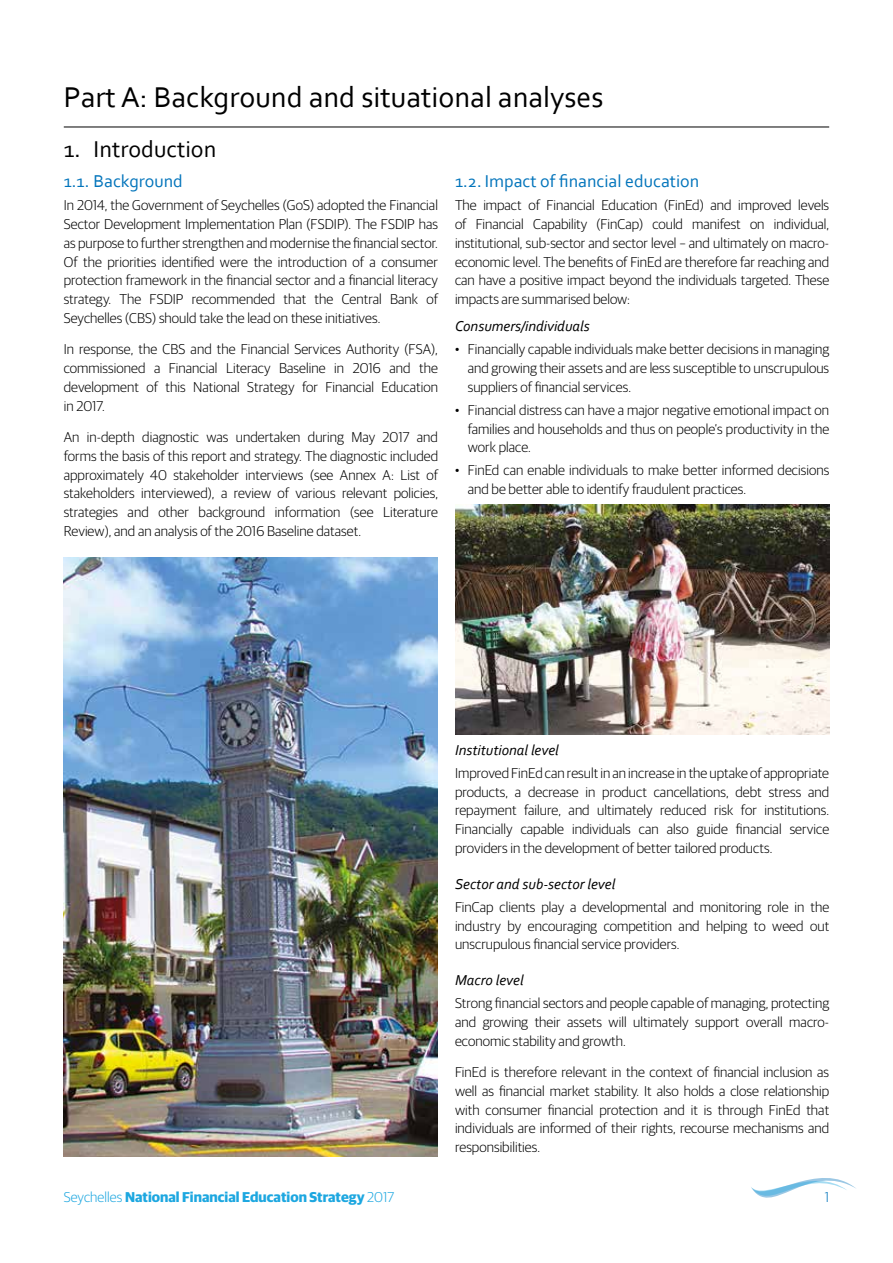
<style>
.page{position:relative;width:893px;height:1263px;background:#fff}
.page>*{position:absolute;margin:0;border:0;box-sizing:border-box;transform-origin:0 0}
.t1{font:30px "Corbel";color:#000}
.t2{font:24px "Corbel";color:#000}
.t3{font:18px "Corbel";color:#0274bb}
.t4{font:italic 15px "Corbel";color:#000}
.t5{font:300 14.25px/18.8px "Guardian Sans";letter-spacing:.005em;color:#000;text-align:justify}
.t6{font:700 14.25px "Guardian Sans";letter-spacing:.005em;color:#1da7e0}
.t7{font:300 14.25px "Guardian Sans";color:#0274bb}
.s1{font-weight:300}
</style>
<div class="page">
<svg style="left:751px;top:1178px;width:105px;height:19px"></svg>
<hr style="left:64px;top:127px;width:765px;height:1px;background:#000">
<img style="left:64px;top:557px;width:374px;height:600px">
<img style="left:455px;top:505px;width:374px;height:230px">
<h1 class="t1" style="left:64px;top:79px;width:541px">Part A: Background and situational analyses</h1>
<h2 class="t2" style="left:64px;top:134px;width:154px">1. Introduction</h2>
<p class="t3" style="left:64px;top:170px;width:121px">1.1. Background</p>
<p class="t5" style="left:64px;top:195px;width:376px">In 2014, the Government of Seychelles (GoS) adopted the Financial Sector Development Implementation Plan (FSDIP). The FSDIP has as purpose to further strengthen and modernise the financial sector.<br>Of the priorities identified were the introduction of a consumer protection framework in the financial sector and a financial literacy strategy. The FSDIP recommended that the Central Bank of Seychelles (CBS) should take the lead on these initiatives.</p>
<p class="t5" style="left:64px;top:339px;width:376px">In response, the CBS and the Financial Services Authority (FSA), commissioned a Financial Literacy Baseline in 2016 and the development of this National Strategy for Financial Education in 2017.</p>
<p class="t5" style="left:64px;top:427px;width:376px">An in-depth diagnostic was undertaken during May 2017 and forms the basis of this report and strategy. The diagnostic included approximately 40 stakeholder interviews (see Annex A: List of stakeholders interviewed), a review of various relevant policies, strategies and other background information (see Literature Review), and an analysis of the 2016 Baseline dataset.</p>
<p class="t3" style="left:455px;top:170px;width:246px">1.2. Impact of financial education</p>
<p class="t5" style="left:455px;top:195px;width:376px">The impact of Financial Education (FinEd) and improved levels of Financial Capability (FinCap) could manifest on individual, institutional, sub-sector and sector level – and ultimately on macro&shy;economic level. The benefits of FinEd are therefore far reaching and can have a positive impact beyond the individuals targeted. These impacts are summarised below:</p>
<p class="t4" style="left:455px;top:317px;width:136px">Consumers/individuals</p>
<p class="t5" style="left:468px;top:339px;width:363px;text-indent:-13px">• Financially capable individuals make better decisions in managing and growing their assets and are less susceptible to unscrupulous suppliers of financial services.</p>
<p class="t5" style="left:468px;top:400px;width:363px;text-indent:-13px">• Financial distress can have a major negative emotional impact on families and households and thus on people’s productivity in the work place.</p>
<p class="t5" style="left:468px;top:460px;width:363px;text-indent:-13px">• FinEd can enable individuals to make better informed decisions and be better able to identify fraudulent practices.</p>
<p class="t4" style="left:455px;top:741px;width:105px">Institutional level</p>
<p class="t5" style="left:455px;top:763px;width:376px">Improved FinEd can result in an increase in the uptake of appropriate products, a decrease in product cancellations, debt stress and repayment failure, and ultimately reduced risk for institutions.<br>Financially capable individuals can also guide financial service providers in the development of better tailored products.</p>
<p class="t4" style="left:455px;top:874px;width:162px">Sector and sub-sector level</p>
<p class="t5" style="left:455px;top:896px;width:376px">FinCap clients play a developmental and monitoring role in the industry by encouraging competition and helping to weed out unscrupulous financial service providers.</p>
<p class="t4" style="left:455px;top:971px;width:70px">Macro level</p>
<p class="t5" style="left:455px;top:993px;width:376px">Strong financial sectors and people capable of managing, protecting and growing their assets will ultimately support overall macro&shy;economic stability and growth.</p>
<p class="t5" style="left:455px;top:1062px;width:376px">FinEd is therefore relevant in the context of financial inclusion as well as financial market stability. It also holds a close relationship with consumer financial protection and it is through FinEd that individuals are informed of their rights, recourse mechanisms and responsibilities.</p>
<p class="t6" style="left:64px;top:1186px;width:332px"><span class="s1">Seychelles</span> National Financial Education Strategy <span class="s1">2017</span></p>
<p class="t7" style="left:825px;top:1187px;width:6px">1</p>
</div>
